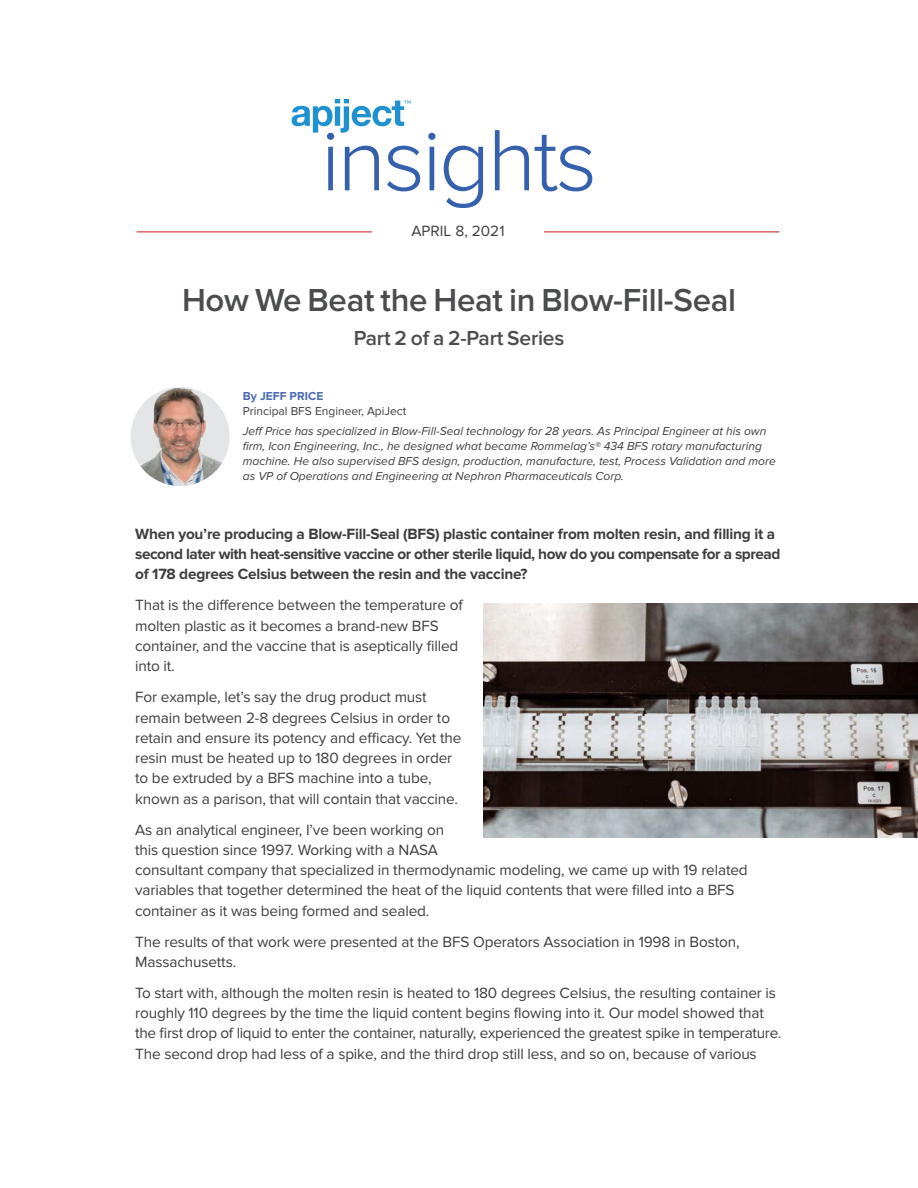
<style>
.page{position:relative;width:918px;height:1188px;background:#fff}
.page>*{position:absolute;margin:0;border:0;box-sizing:border-box;transform-origin:0 0}
.t1{font:300 90.3px "Proxima Nova";letter-spacing:-.03em;color:#3460ad}
.t2{font:600 33px "Proxima Nova";letter-spacing:-.01em;color:#4b4c4d}
.t3{font:600 21px "Proxima Nova";letter-spacing:-.01em;color:#4b4c4d}
.t4{font:15.3px/20.2px "Proxima Nova";letter-spacing:-.01em;color:#3e3e3f}
.t5{font:700 15.3px/20.2px "Proxima Nova";letter-spacing:-.015em;color:#3e3e3f}
.t6{font:italic 12px/15px "Proxima Nova";color:#3e3e3f}
.t7{font:12px/15px "Proxima Nova";color:#3e3e3f}
.s1{font-weight:700;color:#4a6ab3}
</style>
<div class="page">
<img style="left:131px;top:387px;width:99px;height:99px;border-radius:50%">
<svg style="left:292px;top:99px;width:119px;height:34px"></svg>
<hr style="left:137px;top:231px;width:235px;height:2px;background:#db6467">
<hr style="left:544px;top:231px;width:235px;height:2px;background:#db6467">
<img style="left:483px;top:604px;width:435px;height:234px">
<p class="t1" style="left:321px;top:106px;width:278px">insights</p>
<p class="t4" style="left:411px;top:223px;width:95px">APRIL 8, 2021</p>
<p class="t2" style="left:182px;top:286px;width:556px">How We Beat the Heat in Blow-Fill-Seal</p>
<p class="t3" style="left:354px;top:329px;width:212px">Part 2 of a 2-Part Series</p>
<p class="t7" style="left:243px;top:389px;width:165px"><span class="s1">By JEFF PRICE<br></span>Principal BFS Engineer, ApiJect</p>
<p class="t6" style="left:243px;top:425px;width:535px">Jeff Price has specialized in Blow-Fill-Seal technology for 28 years. As Principal Engineer at his own firm, Icon Engineering, Inc., he designed what became Rommelag’s® 434 BFS rotary manufacturing machine. He also supervised BFS design, production, manufacture, test, Process Validation and more as VP of Operations and Engineering at Nephron Pharmaceuticals Corp.</p>
<p class="t5" style="left:135px;top:525px;width:647px">When you’re producing a Blow-Fill-Seal (BFS) plastic container from molten resin, and filling it a second later with heat-sensitive vaccine or other sterile liquid, how do you compensate for a spread of 178 degrees Celsius between the resin and the vaccine?</p>
<p class="t4" style="left:135px;top:597px;width:329px">That is the difference between the temperature of molten plastic as it becomes a brand-new BFS container, and the vaccine that is aseptically filled into it.</p>
<p class="t4" style="left:135px;top:689px;width:328px">For example, let’s say the drug product must remain between 2-8 degrees Celsius in order to retain and ensure its potency and efficacy. Yet the resin must be heated up to 180 degrees in order to be extruded by a BFS machine into a tube, known as a parison, that will contain that vaccine.</p>
<p class="t4" style="left:135px;top:821px;width:614px">As an analytical engineer, I’ve been working on<br>this question since 1997. Working with a NASA<br>consultant company that specialized in thermodynamic modeling, we came up with 19 related variables that together determined the heat of the liquid contents that were filled into a BFS container as it was being formed and sealed.</p>
<p class="t4" style="left:135px;top:933px;width:606px">The results of that work were presented at the BFS Operators Association in 1998 in Boston,<br>Massachusetts.</p>
<p class="t4" style="left:135px;top:984px;width:648px">To start with, although the molten resin is heated to 180 degrees Celsius, the resulting container is roughly 110 degrees by the time the liquid content begins flowing into it. Our model showed that the first drop of liquid to enter the container, naturally, experienced the greatest spike in temperature.<br>The second drop had less of a spike, and the third drop still less, and so on, because of various</p>
</div>
